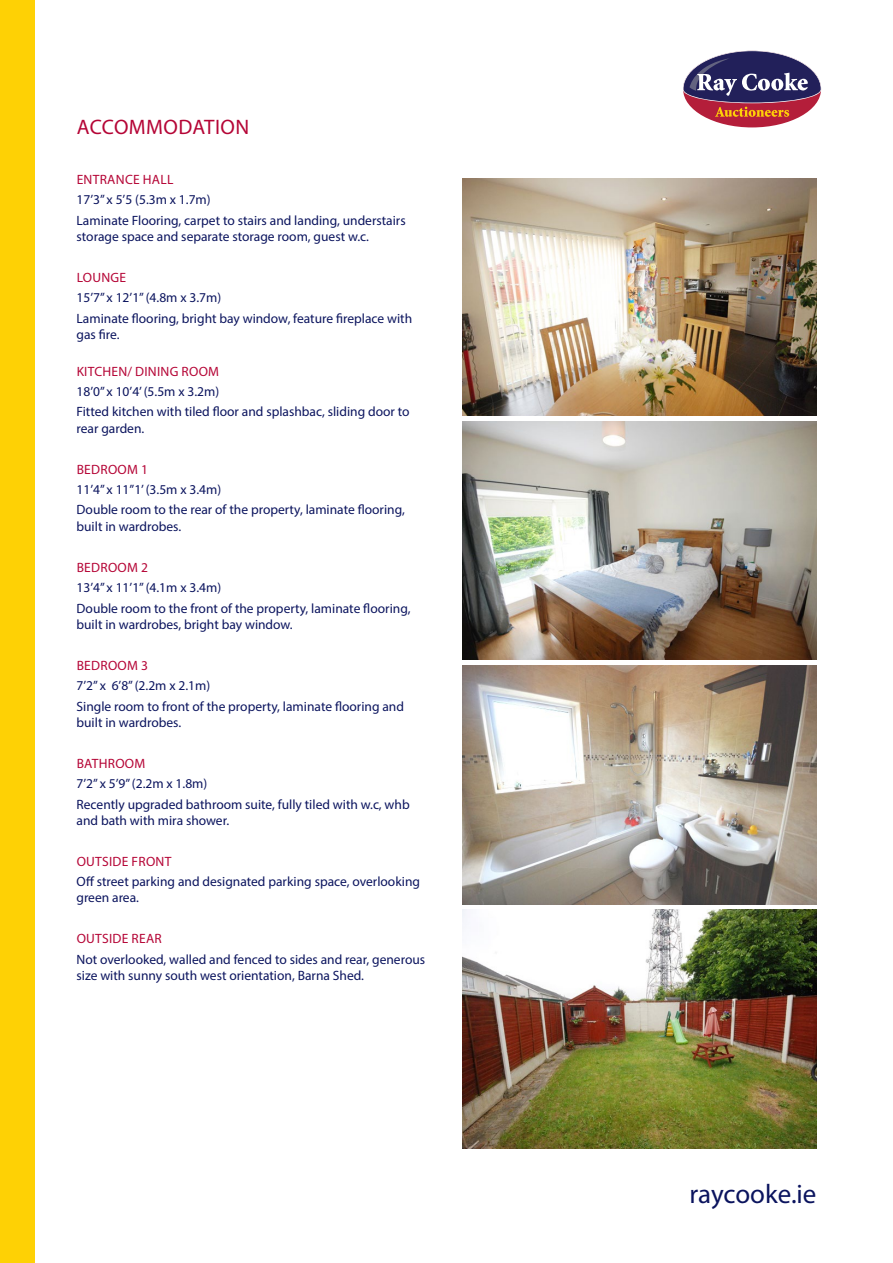
<style>
.page{position:relative;width:893px;height:1263px;background:#fff}
.page>*{position:absolute;margin:0;border:0;box-sizing:border-box;transform-origin:0 0}
.t1{font:27px "Myriad Pro";letter-spacing:-.005em;color:#0b145e}
.t2{font:21px "Myriad Pro";letter-spacing:.02em;color:#b50536}
.t3{font:13.5px/20.4px "Myriad Pro";color:#0b145e}
.t4{font:13.5px "Myriad Pro";letter-spacing:.02em;color:#b50536}
</style>
<div class="page">
<div style="left:0;top:0;width:34px;height:1263px;background:#fed105"></div>
<div style="left:683px;top:51px;width:138px;height:76px;background:#b41e3a;border-radius:50%"></div>
<svg style="left:683px;top:50px;width:138px;height:67px"></svg>
<img style="left:463px;top:910px;width:354px;height:238px">
<img style="left:463px;top:665px;width:354px;height:239px">
<img style="left:463px;top:421px;width:354px;height:239px">
<img style="left:463px;top:179px;width:354px;height:237px">
<h2 class="t2" style="left:77px;top:114px;width:174px">ACCOMMODATION</h2>
<p class="t4" style="left:77px;top:171px;width:98px">ENTRANCE HALL</p>
<p class="t3" style="left:77px;top:189px;width:331px">17’3’’ x 5’5 (5.3m x 1.7m)<br>Laminate Flooring, carpet to stairs and landing, understairs</p>
<p class="t3" style="left:77px;top:226px;width:294px">storage space and separate storage room, guest w.c.</p>
<p class="t4" style="left:77px;top:269px;width:51px">LOUNGE</p>
<p class="t3" style="left:77px;top:287px;width:337px">15’7’’ x 12’1” (4.8m x 3.7m)<br>Laminate flooring, bright bay window, feature fireplace with</p>
<p class="t3" style="left:77px;top:324px;width:44px">gas fire.</p>
<p class="t4" style="left:77px;top:363px;width:144px">KITCHEN/ DINING ROOM</p>
<p class="t3" style="left:77px;top:381px;width:335px">18’0’’ x 10’4’ (5.5m x 3.2m)<br>Fitted kitchen with tiled floor and splashbac, sliding door to</p>
<p class="t3" style="left:77px;top:418px;width:69px">rear garden.</p>
<p class="t4" style="left:77px;top:461px;width:73px">BEDROOM 1</p>
<p class="t3" style="left:77px;top:479px;width:330px">11’4’’ x 11’’1’ (3.5m x 3.4m)<br>Double room to the rear of the property, laminate flooring,</p>
<p class="t3" style="left:77px;top:516px;width:106px">built in wardrobes.</p>
<p class="t4" style="left:77px;top:559px;width:73px">BEDROOM 2</p>
<p class="t3" style="left:77px;top:577px;width:335px">13’4” x 11’1” (4.1m x 3.4m)<br>Double room to the front of the property, laminate flooring,</p>
<p class="t3" style="left:77px;top:614px;width:218px">built in wardrobes, bright bay window.</p>
<p class="t4" style="left:77px;top:657px;width:73px">BEDROOM 3</p>
<p class="t3" style="left:77px;top:675px;width:329px">7’2’’ x 6’8” (2.2m x 2.1m)<br>Single room to front of the property, laminate flooring and</p>
<p class="t3" style="left:77px;top:712px;width:106px">built in wardrobes.</p>
<p class="t4" style="left:77px;top:755px;width:70px">BATHROOM</p>
<p class="t3" style="left:77px;top:773px;width:335px">7’2” x 5’9’’ (2.2m x 1.8m)<br>Recently upgraded bathroom suite, fully tiled with w.c, whb</p>
<p class="t3" style="left:77px;top:810px;width:154px">and bath with mira shower.</p>
<p class="t4" style="left:77px;top:853px;width:96px">OUTSIDE FRONT</p>
<p class="t3" style="left:77px;top:873px;width:345px;line-height:16.2px">Off street parking and designated parking space, overlooking green area.</p>
<p class="t4" style="left:77px;top:930px;width:87px">OUTSIDE REAR</p>
<p class="t3" style="left:77px;top:951px;width:350px;line-height:16.2px">Not overlooked, walled and fenced to sides and rear, generous size with sunny south west orientation, Barna Shed.</p>
<h1 class="t1" style="left:690px;top:1178px;width:128px">raycooke.ie</h1>
</div>
